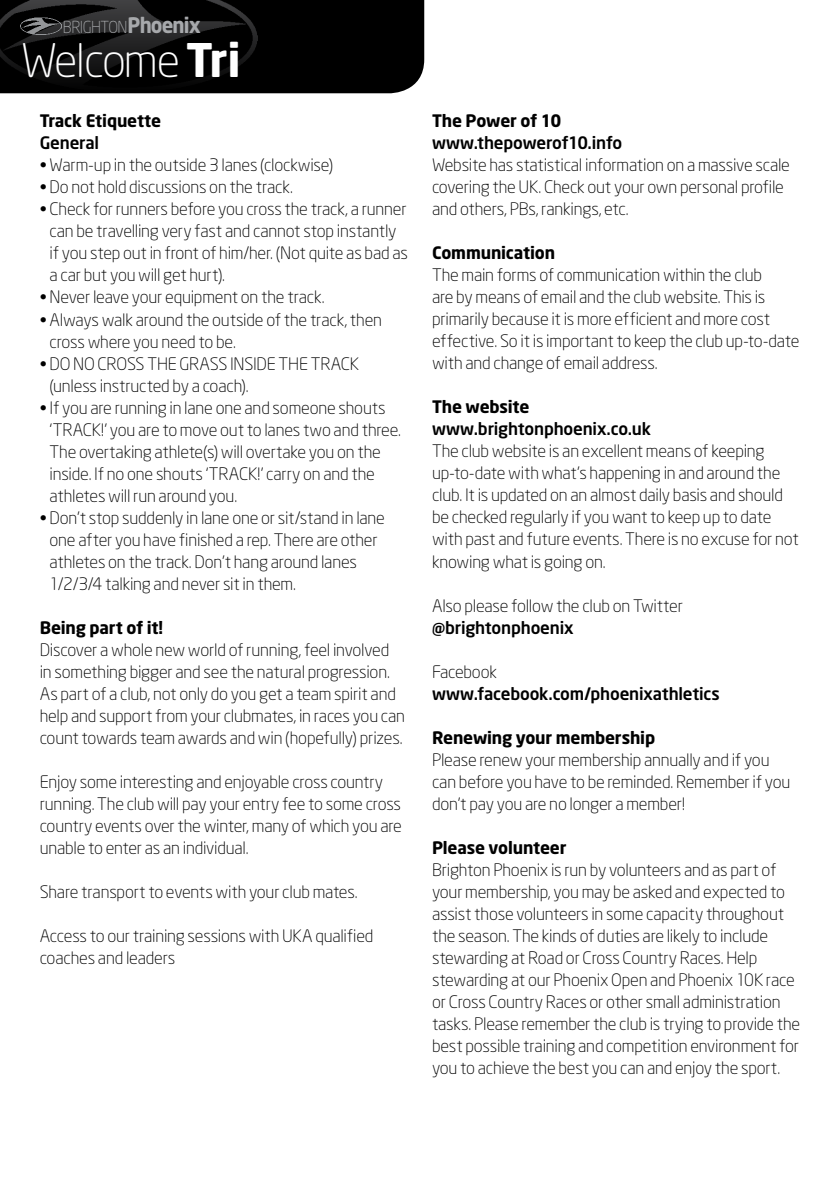
<style>
.page{position:relative;width:840px;height:1191px;background:#fff}
.page>*{position:absolute;margin:0;border:0;box-sizing:border-box;transform-origin:0 0}
.t1{font:300 45.8px "Neo Sans";letter-spacing:-.04em;color:#fff}
.t2{font:300 17px/22px "Neo Sans";letter-spacing:-.015em;color:#000}
.t3{font:500 17px "Neo Sans";letter-spacing:-.01em;color:#000}
.t4{font:700 17px "Neo Sans";letter-spacing:-.01em;color:#000}
.t5{font:300 16.4px "Neo Sans";letter-spacing:-.04em;color:#a7a9ac;scale:.94 1}
.s1{font-weight:700;font-size:21.2px}
.s2{font-weight:700}
</style>
<div class="page">
<div style="left:257px;top:0;width:167px;height:93px;background:#000"></div>
<img style="left:0;top:0;width:257px;height:93px">
<img style="left:21px;top:18px;width:41px;height:17px">
<p class="t5" style="left:63px;top:17px;width:148px">BRIGHTON <span class="s1">Phoenix</span></p>
<h1 class="t1" style="left:21px;top:33px;width:221px">Welcome <span class="s2">Tri</span></h1>
<p class="t4" style="left:40px;top:110px;width:123px">Track Etiquette</p>
<p class="t3" style="left:40px;top:132px;width:61px">General</p>
<p class="t2" style="left:40px;top:154px;width:295px">• Warm-up in the outside 3 lanes (clockwise)</p>
<p class="t2" style="left:40px;top:176px;width:254px">• Do not hold discussions on the track.</p>
<p class="t2" style="left:49px;top:198px;width:360px;text-indent:-10px">• Check for runners before you cross the track, a runner can be travelling very fast and cannot stop instantly if you step out in front of him/her. (Not quite as bad as a car but you will get hurt).</p>
<p class="t2" style="left:40px;top:286px;width:286px">• Never leave your equipment on the track.</p>
<p class="t2" style="left:49px;top:308px;width:334px;text-indent:-10px">• Always walk around the outside of the track, then cross where you need to be.</p>
<p class="t2" style="left:49px;top:352px;width:311px;text-indent:-10px">• DO NO CROSS THE GRASS INSIDE THE TRACK (unless instructed by a coach).</p>
<p class="t2" style="left:49px;top:396px;width:353px;text-indent:-10px">• If you are running in lane one and someone shouts ‘TRACK!’ you are to move out to lanes two and three.<br>The overtaking athlete(s) will overtake you on the inside. If no one shouts ‘TRACK!’ carry on and the athletes will run around you.</p>
<p class="t2" style="left:49px;top:506px;width:337px;text-indent:-10px">• Don’t stop suddenly in lane one or sit/stand in lane one after you have finished a rep. There are other athletes on the track. Don’t hang around lanes 1/2/3/4 talking and never sit in them.</p>
<p class="t4" style="left:40px;top:616px;width:125px">Being part of it!</p>
<p class="t2" style="left:40px;top:638px;width:366px">Discover a whole new world of running, feel involved in something bigger and see the natural progression.<br>As part of a club, not only do you get a team spirit and help and support from your clubmates, in races you can count towards team awards and win (hopefully) prizes.</p>
<p class="t2" style="left:40px;top:770px;width:363px">Enjoy some interesting and enjoyable cross country running. The club will pay your entry fee to some cross country events over the winter, many of which you are unable to enter as an individual.</p>
<p class="t2" style="left:40px;top:880px;width:319px">Share transport to events with your club mates.</p>
<p class="t2" style="left:40px;top:924px;width:335px">Access to our training sessions with UKA qualified coaches and leaders</p>
<p class="t4" style="left:432px;top:110px;width:131px">The Power of 10</p>
<p class="t3" style="left:432px;top:132px;width:192px">www.thepowerof10.info</p>
<p class="t2" style="left:432px;top:154px;width:359px">Website has statistical information on a massive scale covering the UK. Check out your own personal profile and others, PBs, rankings, etc.</p>
<p class="t4" style="left:432px;top:242px;width:125px">Communication</p>
<p class="t2" style="left:432px;top:264px;width:368px">The main forms of communication within the club<br>are by means of email and the club website. This is primarily because it is more efficient and more cost effective. So it is important to keep the club up-to-date with and change of email address.</p>
<p class="t4" style="left:432px;top:396px;width:99px">The website</p>
<p class="t3" style="left:432px;top:418px;width:220px">www.brightonphoenix.co.uk</p>
<p class="t2" style="left:432px;top:440px;width:368px">The club website is an excellent means of keeping up-to-date with what’s happening in and around the club. It is updated on an almost daily basis and should be checked regularly if you want to keep up to date with past and future events. There is no excuse for not knowing what is going on.</p>
<p class="t2" style="left:432px;top:594px;width:252px">Also please follow the club on Twitter</p>
<p class="t3" style="left:432px;top:616px;width:143px">@brightonphoenix</p>
<p class="t2" style="left:432px;top:660px;width:66px">Facebook</p>
<p class="t3" style="left:432px;top:682px;width:289px">www.facebook.com/phoenixathletics</p>
<p class="t4" style="left:432px;top:726px;width:224px">Renewing your membership</p>
<p class="t2" style="left:432px;top:748px;width:359px">Please renew your membership annually and if you can before you have to be reminded. Remember if you don’t pay you are no longer a member!</p>
<p class="t4" style="left:432px;top:836px;width:136px">Please volunteer</p>
<p class="t2" style="left:432px;top:858px;width:369px">Brighton Phoenix is run by volunteers and as part of your membership, you may be asked and expected to assist those volunteers in some capacity throughout the season. The kinds of duties are likely to include stewarding at Road or Cross Country Races. Help stewarding at our Phoenix Open and Phoenix 10K race or Cross Country Races or other small administration tasks. Please remember the club is trying to provide the best possible training and competition environment for you to achieve the best you can and enjoy the sport.</p>
</div>
